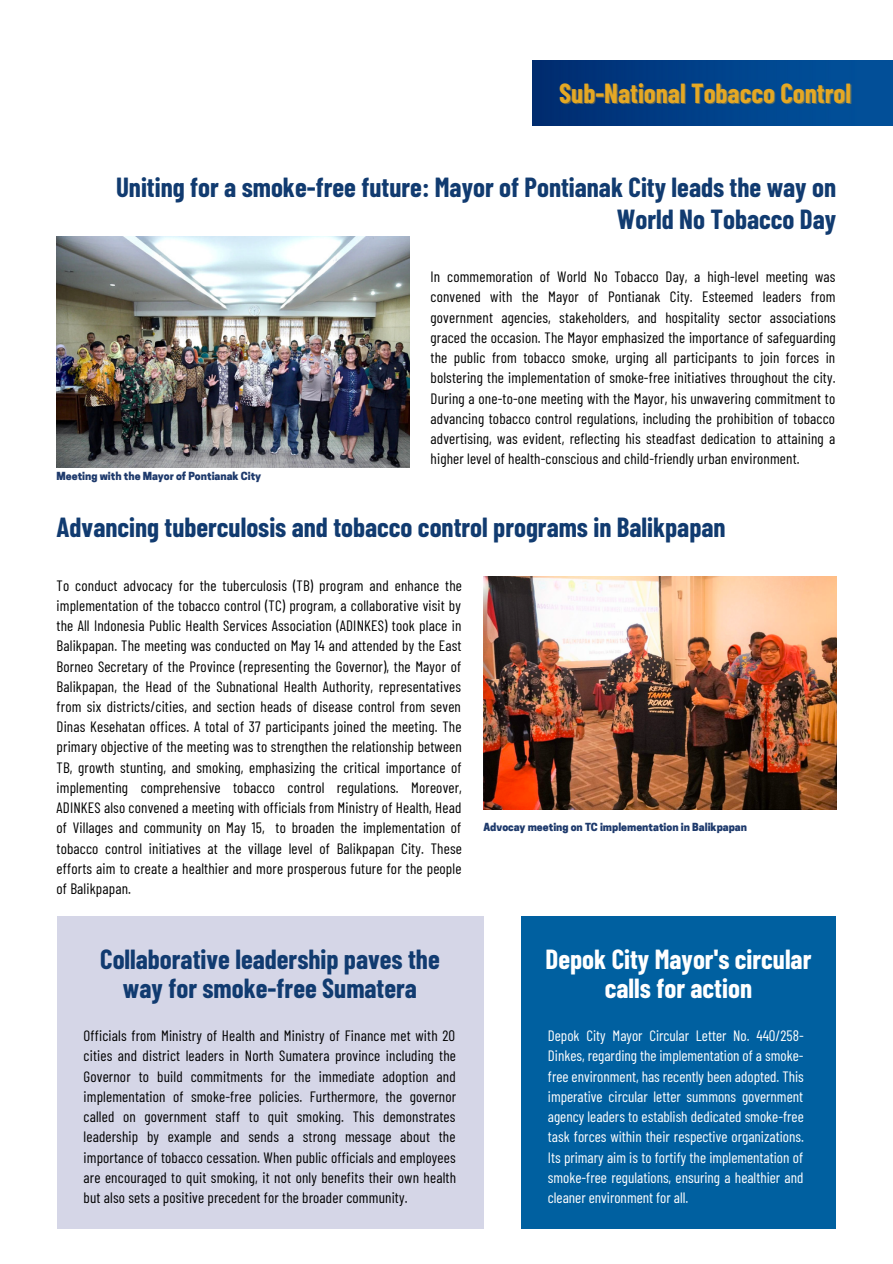
<style>
.page{position:relative;width:893px;height:1264px;background:#fff}
.page>*{position:absolute;margin:0;border:0;box-sizing:border-box;transform-origin:0 0}
.t1{font:700 27px/31.5px "Barlow Condensed";color:#113b70;text-align:right}
.t2{font:700 27px/29.2px "Barlow Condensed";color:#fff;text-align:center}
.t3{font:700 27px "Barlow Condensed";color:#e5a824}
.t4{font:15px/20.2px "Barlow Condensed";letter-spacing:.01em;color:#000;text-align:justify}
.t5{font:15px/20.2px "Barlow Condensed";color:#fff;text-align:justify}
.t6{font:800 10.5px "Cooper Hewitt";color:#1e3a6c}
</style>
<div class="page">
<div style="left:521px;top:915px;width:314px;height:313px;background:#0060a0"></div>
<img style="left:57px;top:237px;width:353px;height:230px">
<img style="left:533px;top:60px;width:359px;height:66px">
<img style="left:483px;top:576px;width:353px;height:233px">
<div style="left:57px;top:915px;width:426px;height:313px;background:#d5d6e7"></div>
<p class="t3" style="left:559px;top:76px;width:293px">Sub-National Tobacco Control</p>
<p class="t1" style="left:116px;top:170px;width:721px">Uniting for a smoke-free future: Mayor of Pontianak City leads the way on<br>World No Tobacco Day</p>
<p class="t6" style="left:57px;top:472px;width:206px">Meeting with the Mayor of Pontianak City</p>
<p class="t4" style="left:430px;top:266px;width:406px">In commemoration of World No Tobacco Day, a high-level meeting was convened with the Mayor of Pontianak City. Esteemed leaders from government agencies, stakeholders, and hospitality sector associations graced the occasion. The Mayor emphasized the importance of safeguarding the public from tobacco smoke, urging all participants to join forces in bolstering the implementation of smoke-free initiatives throughout the city.<br>During a one-to-one meeting with the Mayor, his unwavering commitment to advancing tobacco control regulations, including the prohibition of tobacco advertising, was evident, reflecting his steadfast dedication to attaining a higher level of health-conscious and child-friendly urban environment.</p>
<p class="t1" style="left:57px;top:510px;width:670px">Advancing tuberculosis and tobacco control programs in Balikpapan</p>
<p class="t4" style="left:57px;top:574px;width:407px">To conduct advocacy for the tuberculosis (TB) program and enhance the implementation of the tobacco control (TC) program, a collaborative visit by the All Indonesia Public Health Services Association (ADINKES) took place in Balikpapan. The meeting was conducted on May 14 and attended by the East Borneo Secretary of the Province (representing the Governor), the Mayor of Balikpapan, the Head of the Subnational Health Authority, representatives from six districts/cities, and section heads of disease control from seven Dinas Kesehatan offices. A total of 37 participants joined the meeting. The primary objective of the meeting was to strengthen the relationship between TB, growth stunting, and smoking, emphasizing the critical importance of implementing comprehensive tobacco control regulations. Moreover, ADINKES also convened a meeting with officials from Ministry of Health, Head of Villages and community on May 15, to broaden the implementation of tobacco control initiatives at the village level of Balikpapan City. These efforts aim to create a healthier and more prosperous future for the people of Balikpapan.</p>
<p class="t1" style="left:100px;top:943px;width:341px;line-height:29.2px;text-align:center">Collaborative leadership paves the way for smoke-free Sumatera</p>
<p class="t4" style="left:84px;top:1024px;width:374px">Officials from Ministry of Health and Ministry of Finance met with 20 cities and district leaders in North Sumatera province including the Governor to build commitments for the immediate adoption and implementation of smoke-free policies. Furthermore, the governor called on government staff to quit smoking. This demonstrates leadership by example and sends a strong message about the importance of tobacco cessation. When public officials and employees are encouraged to quit smoking, it not only benefits their own health but also sets a positive precedent for the broader community.</p>
<p class="t6" style="left:483px;top:823px;width:265px">Advocay meeting on TC implementation in Balikpapan</p>
<p class="t2" style="left:545px;top:943px;width:267px">Depok City Mayor's circular calls for action</p>
<p class="t5" style="left:548px;top:1024px;width:257px">Depok City Mayor Circular Letter No. 440/258- Dinkes, regarding the implementation of a smoke&shy;free environment, has recently been adopted. This imperative circular letter summons government agency leaders to establish dedicated smoke-free task forces within their respective organizations.<br>Its primary aim is to fortify the implementation of smoke-free regulations, ensuring a healthier and cleaner environment for all.</p>
</div>
